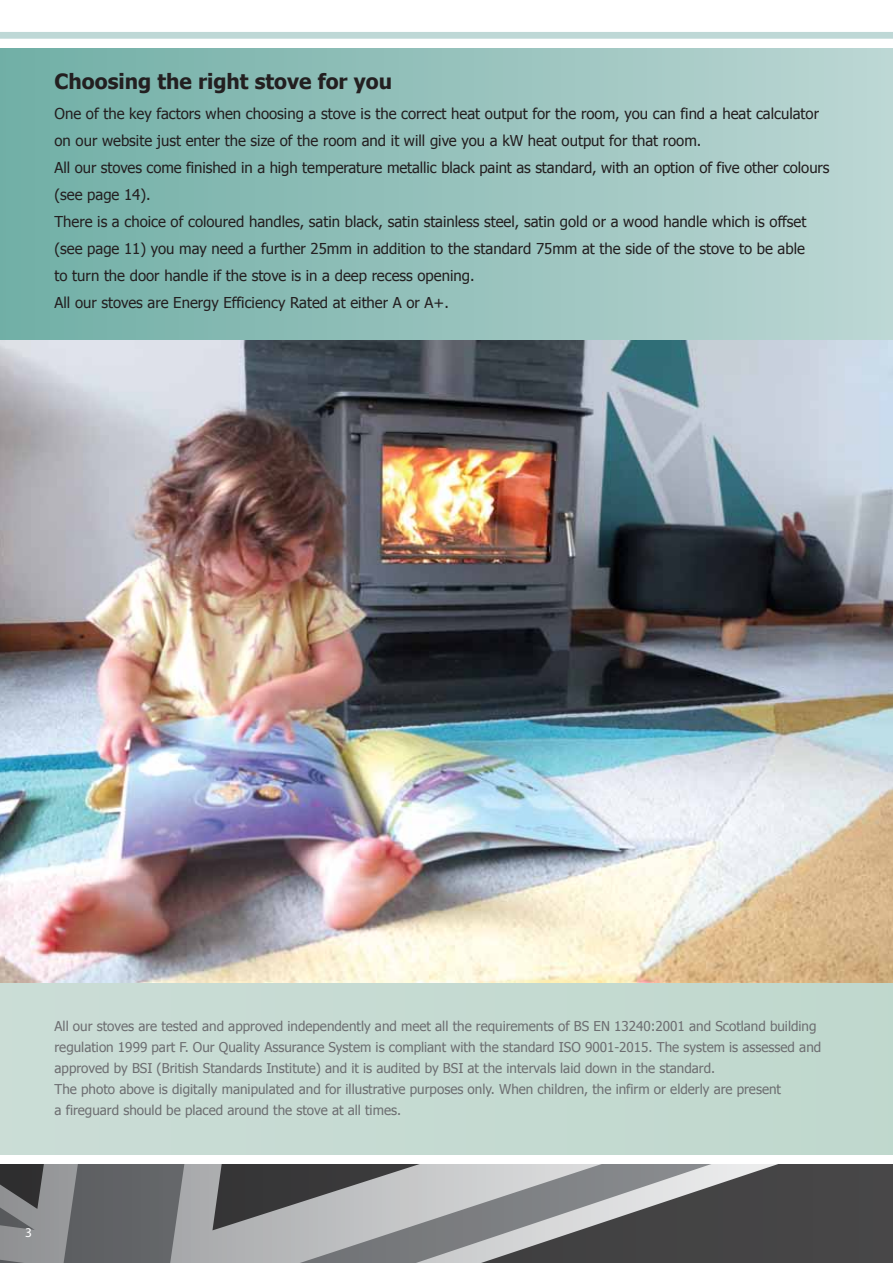
<style>
.page{position:relative;width:893px;height:1263px;background:#fff}
.page>*{position:absolute;margin:0;border:0;box-sizing:border-box;transform-origin:0 0}
.t1{font:700 21px "Tahoma";color:#231f20}
.t2{font:15px/27px "Tahoma";color:#231f20}
.t3{font:13.5px/21px "Tahoma";color:#6d6e71}
.t4{font:13.5px "Myriad Pro";color:#fff}
</style>
<div class="page">
<svg style="left:0;top:1164px;width:893px;height:99px;background:#797a7c"></svg>
<div style="left:0;top:32px;width:893px;height:7px;background:#bed8d6"></div>
<div style="left:0;top:983px;width:893px;height:175px;background:#c5dad2"></div>
<div style="left:0;top:1155px;width:893px;height:8px;background:#fff"></div>
<div style="left:0;top:48px;width:893px;height:294px;background:linear-gradient(to right,#70aea5,#bcd6d3)"></div>
<img style="left:0;top:340px;width:893px;height:643px">
<h1 class="t1" style="left:55px;top:67px;width:339px">Choosing the right stove for you</h1>
<p class="t2" style="left:55px;top:100px;width:776px">One of the key factors when choosing a stove is the correct heat output for the room, you can find a heat calculator on our website just enter the size of the room and it will give you a kW heat output for that room.<br>All our stoves come finished in a high temperature metallic black paint as standard, with an option of five other colours (see page 14).<br>There is a choice of coloured handles, satin black, satin stainless steel, satin gold or a wood handle which is offset (see page 11) you may need a further 25mm in addition to the standard 75mm at the side of the stove to be able<br>to turn the door handle if the stove is in a deep recess opening.<br>All our stoves are Energy Efficiency Rated at either A or A+.</p>
<p class="t3" style="left:55px;top:1015px;width:768px">All our stoves are tested and approved independently and meet all the requirements of BS EN 13240:2001 and Scotland building regulation 1999 part F. Our Quality Assurance System is compliant with the standard ISO 9001-2015. The system is assessed and approved by BSI (British Standards Institute) and it is audited by BSI at the intervals laid down in the standard.<br>The photo above is digitally manipulated and for illustrative purposes only. When children, the infirm or elderly are present<br>a fireguard should be placed around the stove at all times.</p>
<p class="t4" style="left:25px;top:1224px;width:8px">3</p>
</div>
